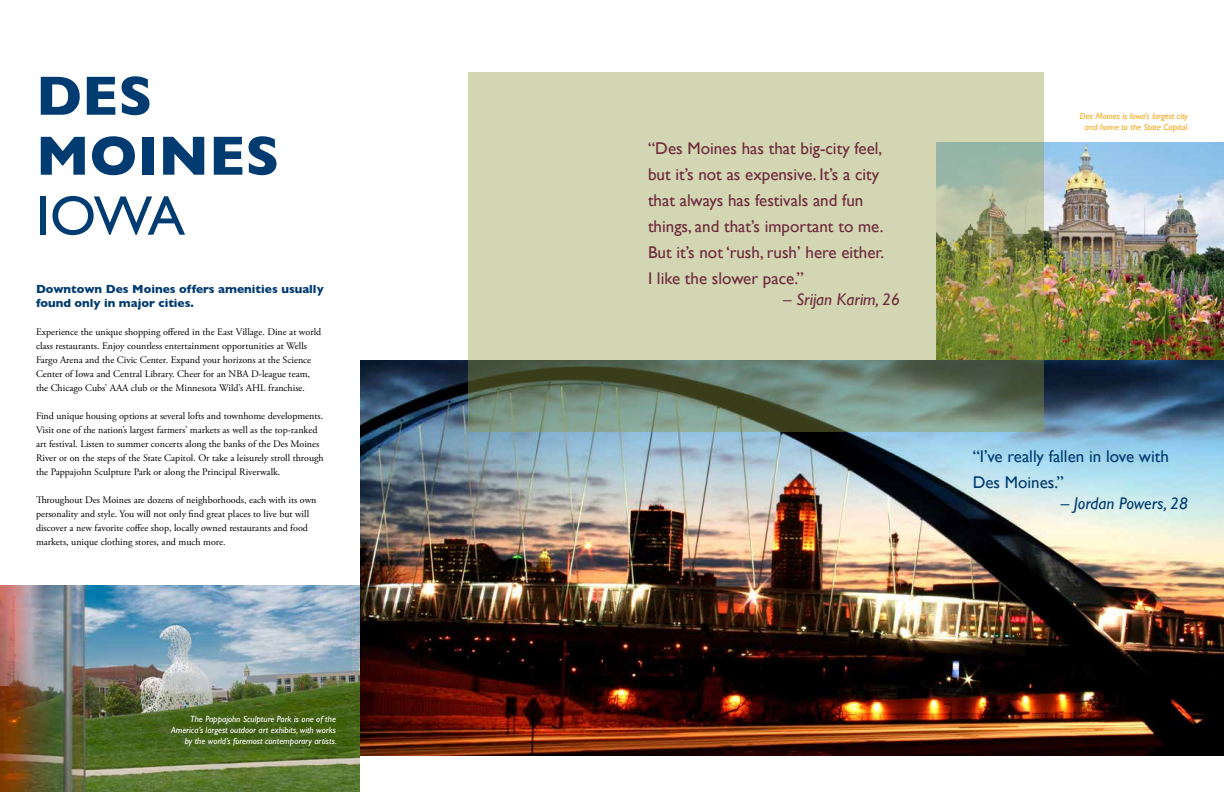
<style>
.page{position:relative;width:1224px;height:792px;background:#fff}
.page>*{position:absolute;margin:0;border:0;box-sizing:border-box;transform-origin:0 0}
.t1{font:700 56px/60px "Gill Sans";color:#003b71}
.t2{font:56px "Gill Sans";color:#003b71}
.t3{font:17px/26px "Gill Sans";color:#6d2a3c}
.t4{font:17px/26px "Gill Sans";color:#003b71}
.t5{font:italic 17px "Gill Sans";color:#003b71}
.t6{font:italic 17px "Gill Sans";color:#6d2a3c}
.t7{font:700 12px/14px "Gill Sans";color:#003b71}
.t8{font:10px/14px "Adobe Garamond Pro";color:#000}
.t9{font:italic 9px/10.8px "Gill Sans";color:#fff;text-align:right}
.t10{font:italic 9px/10.8px "Gill Sans";color:#f5a81c;text-align:center}
</style>
<div class="page">
<img style="left:0;top:585px;width:360px;height:207px">
<img style="left:1044px;top:143px;width:180px;height:217px">
<img style="left:360px;top:360px;width:864px;height:396px">
<svg style="left:468px;top:72px;width:576px;height:360px;background:#b6bd9a"></svg>
<h1 class="t1" style="left:36px;top:65px;width:245px">DES<br>MOINES</h1>
<h1 class="t2" style="left:36px;top:183px;width:151px">IOWA</h1>
<p class="t7" style="left:36px;top:282px;width:289px">Downtown Des Moines offers amenities usually found only in major cities.</p>
<p class="t8" style="left:36px;top:325px;width:287px">Experience the unique shopping offered in the East Village. Dine at world class restaurants. Enjoy countless entertainment opportunities at Wells Fargo Arena and the Civic Center. Expand your horizons at the Science Center of Iowa and Central Library. Cheer for an NBA D-league team, the Chicago Cubs’ AAA club or the Minnesota Wild’s AHL franchise.</p>
<p class="t8" style="left:36px;top:409px;width:289px">Find unique housing options at several lofts and townhome developments.<br>Visit one of the nation’s largest farmers’ markets as well as the top-ranked art festival. Listen to summer concerts along the banks of the Des Moines River or on the steps of the State Capitol. Or take a leisurely stroll through the Pappajohn Sculpture Park or along the Principal Riverwalk.</p>
<p class="t8" style="left:36px;top:493px;width:282px">Throughout Des Moines are dozens of neighborhoods, each with its own personality and style. You will not only find great places to live but will discover a new favorite coffee shop, locally owned restaurants and food markets, unique clothing stores, and much more.</p>
<p class="t9" style="left:171px;top:714px;width:167px">The Pappajohn Sculpture Park is one of the<br>America’s largest outdoor art exhibits, with works by the world’s foremost contemporary artists.</p>
<h2 class="t3" style="left:648px;top:135px;width:238px">“Des Moines has that big-city feel, but it’s not as expensive. It’s a city that always has festivals and fun things, and that’s important to me.<br>But it’s not ‘rush, rush’ here either.<br>I like the slower pace.”</h2>
<h2 class="t6" style="left:783px;top:290px;width:118px">– Srijan Karim, 26</h2>
<p class="t10" style="left:1080px;top:111px;width:110px">Des Moines is Iowa’s largest city and home to the State Capitol.</p>
<h2 class="t4" style="left:973px;top:443px;width:198px">“I’ve really fallen in love with<br>Des Moines.”</h2>
<h2 class="t5" style="left:1061px;top:494px;width:129px">– Jordan Powers, 28</h2>
</div>
